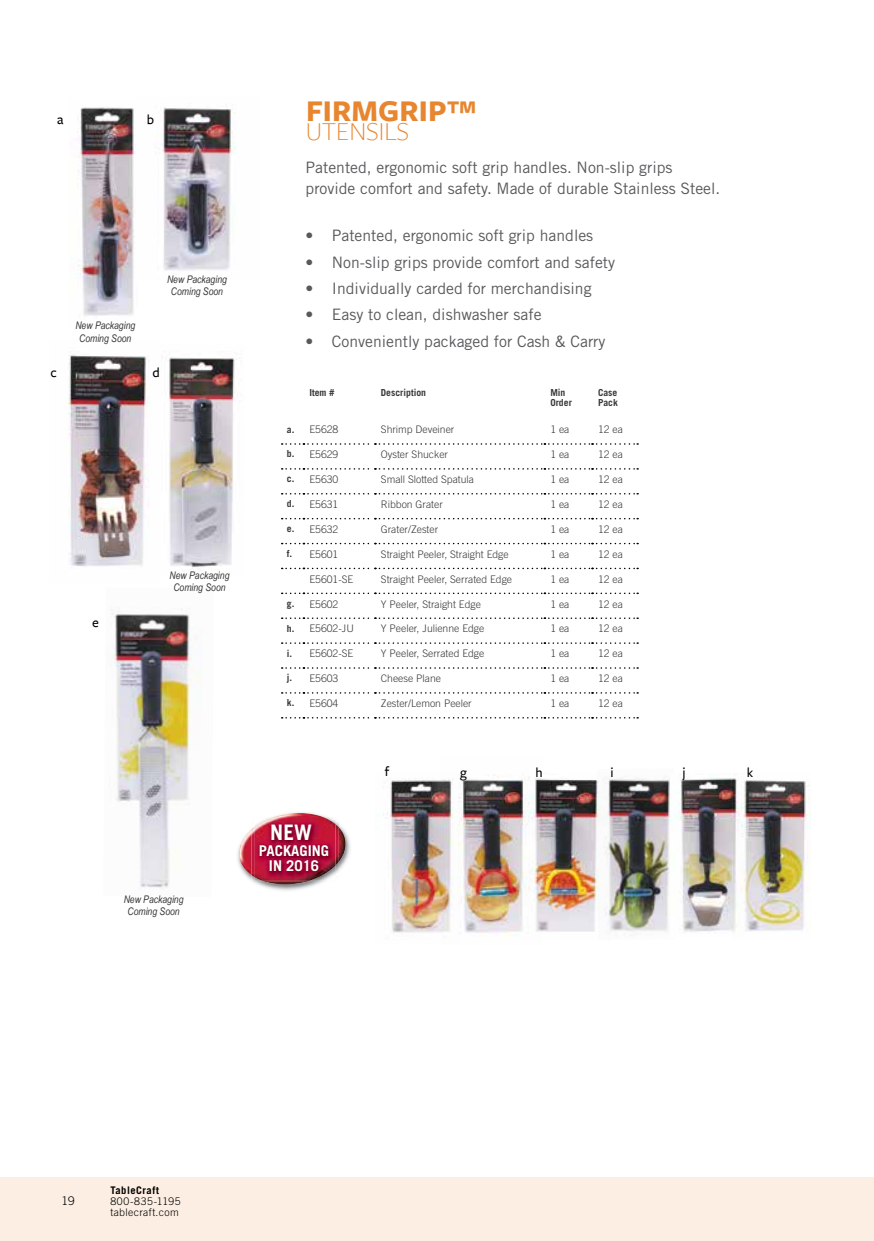
<style>
.page{position:relative;width:874px;height:1241px;background:#fff}
.page>*{position:absolute;margin:0;border:0;box-sizing:border-box;transform-origin:0 0}
.t1{font:700 31.32px "Freight Sans";letter-spacing:.005em;color:#e7862f}
.t2{font:300 26.78px "Freight Sans";color:#e7862f}
.t3{font:700 21.35px "Trade Gothic";color:#fff}
.t4{font:15.75px/21px "Trade Gothic";color:#58595b}
.t5{font:700 14.88px/15.4px "Trade Gothic";color:#fff;text-align:center}
.t6{font:500 14px "Freight Sans";color:#000}
.t7{font:300 11.9px "Trade Gothic";color:#000}
.t8{font:italic 10.5px/12.2px "Arial Narrow";color:#383839;text-align:center}
.t9{font:300 10.5px/11px "Trade Gothic";letter-spacing:.035em;color:#000}
.t10{font:700 10.5px "Trade Gothic";letter-spacing:.045em;color:#000}
.t11{font:300 10.33px "Trade Gothic";color:#383839}
.t12{font:700 9.62px/10.5px "Trade Gothic";color:#383839}
.s1{font-weight:700;font-size:9.62px}
</style>
<div class="page">
<div style="left:0;top:1177px;width:873px;height:63px;background:#fceee2"></div>
<svg style="left:281px;top:443px;width:356px;height:1px"></svg>
<svg style="left:281px;top:468px;width:356px;height:1px"></svg>
<svg style="left:281px;top:493px;width:356px;height:1px"></svg>
<svg style="left:281px;top:518px;width:356px;height:1px"></svg>
<svg style="left:281px;top:542px;width:356px;height:2px"></svg>
<svg style="left:281px;top:567px;width:356px;height:2px"></svg>
<svg style="left:281px;top:592px;width:356px;height:2px"></svg>
<svg style="left:281px;top:617px;width:356px;height:2px"></svg>
<svg style="left:281px;top:642px;width:356px;height:1px"></svg>
<svg style="left:281px;top:667px;width:356px;height:1px"></svg>
<svg style="left:281px;top:692px;width:356px;height:1px"></svg>
<svg style="left:281px;top:717px;width:356px;height:1px"></svg>
<img style="left:237px;top:835px;width:113px;height:56px">
<img style="left:239px;top:812px;width:108px;height:49px">
<img style="left:251px;top:816px;width:87px;height:65px">
<img style="left:255px;top:817px;width:80px;height:63px">
<img style="left:68px;top:355px;width:81px;height:212px">
<img style="left:168px;top:357px;width:70px;height:216px">
<img style="left:106px;top:609px;width:95px;height:280px">
<img style="left:77px;top:107px;width:58px;height:209px">
<img style="left:155px;top:107px;width:81px;height:164px">
<img style="left:375px;top:780px;width:65px;height:153px">
<img style="left:440px;top:776px;width:80px;height:160px">
<img style="left:520px;top:777px;width:76px;height:155px">
<img style="left:596px;top:776px;width:74px;height:160px">
<img style="left:675px;top:775px;width:58px;height:157px">
<img style="left:733px;top:778px;width:77px;height:155px">
<h3 class="t6" style="left:57px;top:112px;width:8px">a</h3>
<h3 class="t6" style="left:147px;top:112px;width:9px">b</h3>
<p class="t8" style="left:167px;top:272px;width:61px">New Packaging<br>Coming Soon</p>
<p class="t8" style="left:75px;top:319px;width:61px">New Packaging<br>Coming Soon</p>
<h3 class="t6" style="left:50px;top:365px;width:8px">c</h3>
<h3 class="t6" style="left:152px;top:365px;width:9px">d</h3>
<h3 class="t6" style="left:92px;top:615px;width:8px">e</h3>
<p class="t8" style="left:169px;top:569px;width:61px">New Packaging<br>Coming Soon</p>
<p class="t8" style="left:124px;top:892px;width:61px">New Packaging<br>Coming Soon</p>
<h1 class="t1" style="left:306px;top:94px;width:172px">FIRMGRIP™</h1>
<h2 class="t2" style="left:306px;top:117px;width:104px">UTENSILS</h2>
<h3 class="t4" style="left:305px;top:157px;width:416px">Patented, ergonomic soft grip handles. Non-slip grips provide comfort and safety. Made of durable Stainless Steel.</h3>
<h3 class="t4" style="left:305px;top:225px;width:289px">• Patented, ergonomic soft grip handles</h3>
<h3 class="t4" style="left:305px;top:251px;width:311px">• Non-slip grips provide comfort and safety</h3>
<h3 class="t4" style="left:305px;top:278px;width:287px">• Individually carded for merchandising</h3>
<h3 class="t4" style="left:305px;top:304px;width:237px">• Easy to clean, dishwasher safe</h3>
<h3 class="t4" style="left:305px;top:330px;width:301px">• Conveniently packaged for Cash &amp; Carry</h3>
<p class="t12" style="left:309px;top:387px;width:27px">Item #</p>
<p class="t12" style="left:380px;top:387px;width:47px">Description</p>
<p class="t12" style="left:550px;top:387px;width:23px">Min<br>Order</p>
<p class="t12" style="left:597px;top:387px;width:21px">Case<br>Pack</p>
<p class="t11" style="left:287px;top:423px;width:53px"><span class="s1">a.</span> E5628</p>
<p class="t11" style="left:380px;top:423px;width:75px">Shrimp Deveiner</p>
<p class="t11" style="left:550px;top:423px;width:21px">1 ea</p>
<p class="t11" style="left:597px;top:423px;width:26px">12 ea</p>
<p class="t11" style="left:287px;top:448px;width:53px"><span class="s1">b.</span> E5629</p>
<p class="t11" style="left:380px;top:448px;width:69px">Oyster Shucker</p>
<p class="t11" style="left:550px;top:448px;width:21px">1 ea</p>
<p class="t11" style="left:597px;top:448px;width:26px">12 ea</p>
<p class="t11" style="left:287px;top:473px;width:53px"><span class="s1">c.</span> E5630</p>
<p class="t11" style="left:380px;top:473px;width:95px">Small Slotted Spatula</p>
<p class="t11" style="left:550px;top:473px;width:21px">1 ea</p>
<p class="t11" style="left:597px;top:473px;width:26px">12 ea</p>
<p class="t11" style="left:287px;top:498px;width:53px"><span class="s1">d.</span> E5631</p>
<p class="t11" style="left:380px;top:498px;width:63px">Ribbon Grater</p>
<p class="t11" style="left:550px;top:498px;width:21px">1 ea</p>
<p class="t11" style="left:597px;top:498px;width:26px">12 ea</p>
<p class="t11" style="left:287px;top:523px;width:53px"><span class="s1">e.</span> E5632</p>
<p class="t11" style="left:380px;top:523px;width:59px">Grater/Zester</p>
<p class="t11" style="left:550px;top:523px;width:21px">1 ea</p>
<p class="t11" style="left:597px;top:523px;width:26px">12 ea</p>
<p class="t11" style="left:287px;top:548px;width:53px"><span class="s1">f.</span> E5601</p>
<p class="t11" style="left:380px;top:548px;width:129px">Straight Peeler, Straight Edge</p>
<p class="t11" style="left:550px;top:548px;width:21px">1 ea</p>
<p class="t11" style="left:597px;top:548px;width:26px">12 ea</p>
<p class="t11" style="left:309px;top:572px;width:45px">E5601-SE</p>
<p class="t11" style="left:380px;top:572px;width:133px">Straight Peeler, Serrated Edge</p>
<p class="t11" style="left:550px;top:572px;width:21px">1 ea</p>
<p class="t11" style="left:597px;top:572px;width:26px">12 ea</p>
<p class="t11" style="left:287px;top:597px;width:53px"><span class="s1">g.</span> E5602</p>
<p class="t11" style="left:380px;top:597px;width:101px">Y Peeler, Straight Edge</p>
<p class="t11" style="left:550px;top:597px;width:21px">1 ea</p>
<p class="t11" style="left:597px;top:597px;width:26px">12 ea</p>
<p class="t11" style="left:287px;top:622px;width:69px"><span class="s1">h.</span> E5602-JU</p>
<p class="t11" style="left:380px;top:622px;width:105px">Y Peeler, Julienne Edge</p>
<p class="t11" style="left:550px;top:622px;width:21px">1 ea</p>
<p class="t11" style="left:597px;top:622px;width:26px">12 ea</p>
<p class="t11" style="left:287px;top:647px;width:68px"><span class="s1">i.</span> E5602-SE</p>
<p class="t11" style="left:380px;top:647px;width:105px">Y Peeler, Serrated Edge</p>
<p class="t11" style="left:550px;top:647px;width:21px">1 ea</p>
<p class="t11" style="left:597px;top:647px;width:26px">12 ea</p>
<p class="t11" style="left:287px;top:672px;width:53px"><span class="s1">j.</span> E5603</p>
<p class="t11" style="left:380px;top:672px;width:62px">Cheese Plane</p>
<p class="t11" style="left:550px;top:672px;width:21px">1 ea</p>
<p class="t11" style="left:597px;top:672px;width:26px">12 ea</p>
<p class="t11" style="left:287px;top:697px;width:53px"><span class="s1">k.</span> E5604</p>
<p class="t11" style="left:380px;top:697px;width:92px">Zester/Lemon Peeler</p>
<p class="t11" style="left:550px;top:697px;width:21px">1 ea</p>
<p class="t11" style="left:597px;top:697px;width:26px">12 ea</p>
<h3 class="t3" style="left:270px;top:819px;width:43px">NEW</h3>
<h3 class="t5" style="left:259px;top:842px;width:72px">PACKAGING<br>IN 2016</h3>
<h3 class="t6" style="left:384px;top:763px;width:6px">f</h3>
<h3 class="t6" style="left:460px;top:764px;width:8px">g</h3>
<h3 class="t6" style="left:535px;top:764px;width:9px">h</h3>
<h3 class="t6" style="left:610px;top:764px;width:5px">i</h3>
<h3 class="t6" style="left:682px;top:764px;width:5px">j</h3>
<h3 class="t6" style="left:746px;top:764px;width:8px">k</h3>
<p class="t7" style="left:62px;top:1193px;width:15px">19</p>
<p class="t10" style="left:110px;top:1183px;width:50px">TableCraft</p>
<p class="t9" style="left:110px;top:1195px;width:72px">800-835-1195 tablecraft.com</p>
</div>
